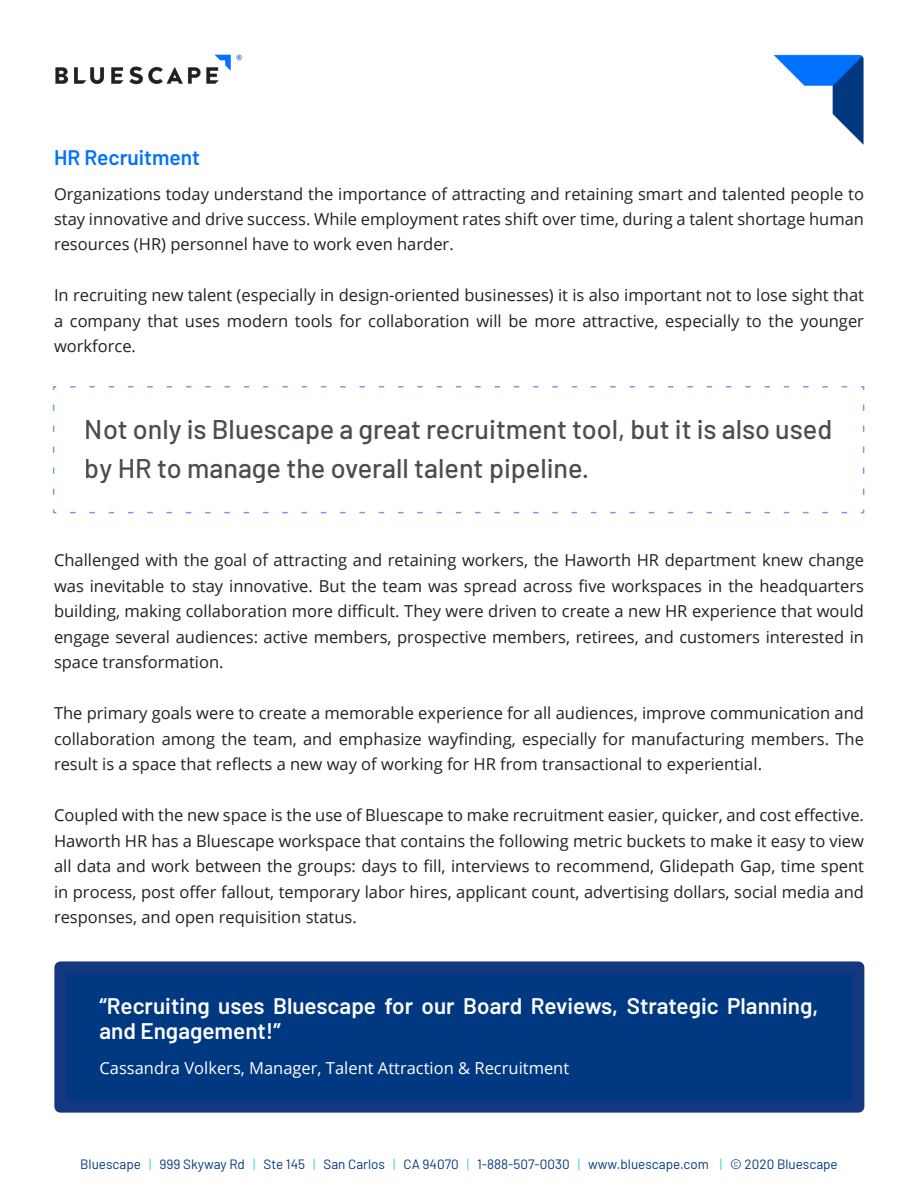
<style>
.page{position:relative;width:918px;height:1188px;background:#fff}
.page>*{position:absolute;margin:0;border:0;box-sizing:border-box;transform-origin:0 0}
.t1{font:500 27px/39px "Barlow";color:#241f21}
.t2{font:600 22.5px/25.5px "Barlow";color:#fff}
.t3{font:600 21px "Barlow";color:#0072ff}
.t4{font:16.5px/25.5px "Open Sans";color:#241f21;text-align:justify}
.t5{font:16.5px "Open Sans";color:#fff}
.t6{font:13.5px "Barlow";color:#003980}
.s1{color:#33dbc4}
</style>
<div class="page">
<img style="left:55px;top:54px;width:187px;height:31px">
<img style="left:774px;top:54px;width:90px;height:91px">
<div style="left:54px;top:961px;width:810px;height:152px;background:#003882;border:12px solid #143880"></div>
<svg style="left:52px;top:386px;width:813px;height:128px"></svg>
<p class="t3" style="left:54px;top:142px;width:148px">HR Recruitment</p>
<p class="t4" style="left:54px;top:180px;width:812px">Organizations today understand the importance of attracting and retaining smart and talented people to stay innovative and drive success. While employment rates shift over time, during a talent shortage human resources (HR) personnel have to work even harder.</p>
<p class="t4" style="left:54px;top:282px;width:812px">In recruiting new talent (especially in design-oriented businesses) it is also important not to lose sight that a company that uses modern tools for collaboration will be more attractive, especially to the younger workforce.</p>
<h1 class="t1" style="left:85px;top:407px;width:749px">Not only is Bluescape a great recruitment tool, but it is also used by HR to manage the overall talent pipeline.</h1>
<p class="t4" style="left:54px;top:547px;width:812px">Challenged with the goal of attracting and retaining workers, the Haworth HR department knew change was inevitable to stay innovative. But the team was spread across five workspaces in the headquarters building, making collaboration more difficult. They were driven to create a new HR experience that would engage several audiences: active members, prospective members, retirees, and customers interested in space transformation.</p>
<p class="t4" style="left:54px;top:700px;width:812px">The primary goals were to create a memorable experience for all audiences, improve communication and collaboration among the team, and emphasize wayfinding, especially for manufacturing members. The result is a space that reflects a new way of working for HR from transactional to experiential.</p>
<p class="t4" style="left:54px;top:802px;width:812px">Coupled with the new space is the use of Bluescape to make recruitment easier, quicker, and cost effective.<br>Haworth HR has a Bluescape workspace that contains the following metric buckets to make it easy to view all data and work between the groups: days to fill, interviews to recommend, Glidepath Gap, time spent in process, post offer fallout, temporary labor hires, applicant count, advertising dollars, social media and responses, and open requisition status.</p>
<h2 class="t2" style="left:99px;top:991px;width:721px">“Recruiting uses Bluescape for our Board Reviews, Strategic Planning, and Engagement!”</h2>
<p class="t5" style="left:99px;top:1057px;width:471px">Cassandra Volkers, Manager, Talent Attraction &amp; Recruitment</p>
<p class="t6" style="left:80px;top:1154px;width:759px">Bluescape <span class="s1">|</span> 999 Skyway Rd <span class="s1">|</span> Ste 145 <span class="s1">|</span> San Carlos <span class="s1">|</span> CA 94070 <span class="s1">|</span> 1-888-507-0030 <span class="s1">|</span> www.bluescape.com <span class="s1">|</span> © 2020 Bluescape</p>
</div>
